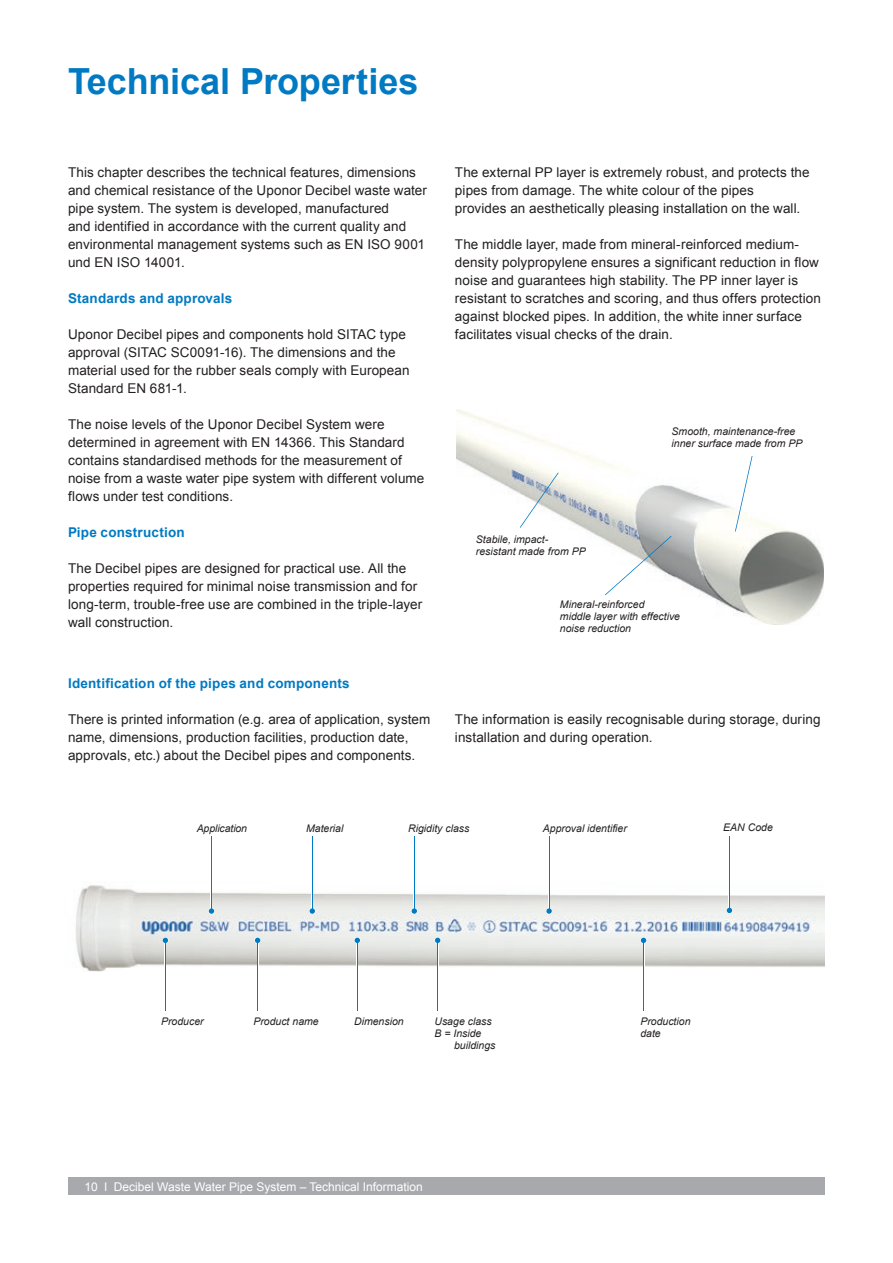
<style>
.page{position:relative;width:893px;height:1263px;background:#fff}
.page>*{position:absolute;margin:0;border:0;box-sizing:border-box;transform-origin:0 0}
.t1{font:700 36px "Arial";letter-spacing:-.005em;color:#007ac2}
.t2{font:13.5px/18px "Arial";letter-spacing:.005em;color:#231f20}
.t3{font:700 13.5px "Arial";letter-spacing:.015em;color:#007ac2}
.t4{font:12px "Arial";color:#fff}
.t5{font:italic 10.5px/12px "Arial";color:#231f20}
</style>
<div class="page">
<div style="left:68px;top:1178px;width:757px;height:17px;background:#a8a9ad"></div>
<img style="left:456px;top:409px;width:368px;height:215px">
<svg style="left:735px;top:456px;width:17px;height:75px"></svg>
<svg style="left:520px;top:472px;width:39px;height:56px"></svg>
<svg style="left:605px;top:536px;width:67px;height:59px"></svg>
<img style="left:75px;top:885px;width:750px;height:86px">
<svg style="left:208px;top:908px;width:7px;height:6px"></svg>
<hr style="left:211px;top:837px;width:1px;height:74px;background:#007ac2">
<hr style="left:356px;top:940px;width:2px;height:70px;background:#fff">
<svg style="left:354px;top:937px;width:6px;height:6px"></svg>
<hr style="left:357px;top:940px;width:1px;height:70px;background:#007ac2">
<hr style="left:164px;top:940px;width:2px;height:70px;background:#fff">
<svg style="left:162px;top:937px;width:7px;height:6px"></svg>
<hr style="left:165px;top:940px;width:1px;height:70px;background:#007ac2">
<hr style="left:311px;top:837px;width:2px;height:74px;background:#fff">
<svg style="left:309px;top:908px;width:6px;height:6px"></svg>
<hr style="left:312px;top:837px;width:1px;height:74px;background:#007ac2">
<hr style="left:257px;top:940px;width:2px;height:70px;background:#fff">
<svg style="left:254px;top:937px;width:7px;height:6px"></svg>
<hr style="left:257px;top:940px;width:1px;height:70px;background:#007ac2">
<hr style="left:413px;top:837px;width:2px;height:74px;background:#fff">
<svg style="left:411px;top:908px;width:6px;height:6px"></svg>
<hr style="left:414px;top:837px;width:1px;height:74px;background:#007ac2">
<hr style="left:437px;top:940px;width:2px;height:70px;background:#fff">
<svg style="left:434px;top:937px;width:7px;height:6px"></svg>
<hr style="left:437px;top:940px;width:1px;height:70px;background:#007ac2">
<hr style="left:548px;top:837px;width:2px;height:74px;background:#fff">
<svg style="left:546px;top:908px;width:6px;height:6px"></svg>
<hr style="left:549px;top:837px;width:1px;height:74px;background:#007ac2">
<svg style="left:640px;top:937px;width:7px;height:6px"></svg>
<hr style="left:643px;top:940px;width:1px;height:70px;background:#007ac2">
<hr style="left:728px;top:836px;width:2px;height:74px;background:#fff">
<svg style="left:726px;top:907px;width:7px;height:6px"></svg>
<hr style="left:729px;top:836px;width:1px;height:74px;background:#007ac2">
<h1 class="t1" style="left:68px;top:58px;width:352px">Technical Properties</h1>
<p class="t2" style="left:68px;top:163px;width:361px">This chapter describes the technical features, dimensions and chemical resistance of the Uponor Decibel waste water pipe system. The system is developed, manufactured<br>and identified in accordance with the current quality and environmental management systems such as EN ISO 9001 und EN ISO 14001.</p>
<p class="t3" style="left:68px;top:289px;width:166px">Standards and approvals</p>
<p class="t2" style="left:68px;top:325px;width:343px">Uponor Decibel pipes and components hold SITAC type approval (SITAC SC0091-16). The dimensions and the material used for the rubber seals comply with European Standard EN 681-1.</p>
<p class="t2" style="left:68px;top:415px;width:358px">The noise levels of the Uponor Decibel System were determined in agreement with EN 14366. This Standard contains standardised methods for the measurement of noise from a waste water pipe system with different volume flows under test conditions.</p>
<p class="t3" style="left:68px;top:523px;width:118px">Pipe construction</p>
<p class="t2" style="left:68px;top:559px;width:356px">The Decibel pipes are designed for practical use. All the properties required for minimal noise transmission and for long-term, trouble-free use are combined in the triple-layer wall construction.</p>
<p class="t3" style="left:68px;top:674px;width:283px">Identification of the pipes and components</p>
<p class="t2" style="left:455px;top:163px;width:356px">The external PP layer is extremely robust, and protects the pipes from damage. The white colour of the pipes<br>provides an aesthetically pleasing installation on the wall.</p>
<p class="t2" style="left:455px;top:235px;width:367px">The middle layer, made from mineral-reinforced medium&shy;density polypropylene ensures a significant reduction in flow noise and guarantees high stability. The PP inner layer is resistant to scratches and scoring, and thus offers protection against blocked pipes. In addition, the white inner surface facilitates visual checks of the drain.</p>
<p class="t5" style="left:476px;top:534px;width:111px">Stabile, impact&shy;resistant made from PP</p>
<p class="t5" style="left:672px;top:426px;width:132px">Smooth, maintenance-free inner surface made from PP</p>
<p class="t5" style="left:560px;top:599px;width:122px">Mineral-reinforced<br>middle layer with effective noise reduction</p>
<p class="t2" style="left:68px;top:711px;width:364px">There is printed information (e.g. area of application, system name, dimensions, production facilities, production date, approvals, etc.) about the Decibel pipes and components.</p>
<p class="t2" style="left:455px;top:711px;width:367px">The information is easily recognisable during storage, during installation and during operation.</p>
<p class="t5" style="left:197px;top:822px;width:52px">Application</p>
<p class="t5" style="left:306px;top:822px;width:39px">Material</p>
<p class="t5" style="left:408px;top:822px;width:63px">Rigidity class</p>
<p class="t5" style="left:543px;top:822px;width:86px">Approval identifier</p>
<p class="t5" style="left:723px;top:821px;width:51px">EAN Code</p>
<p class="t5" style="left:161px;top:1015px;width:44px">Producer</p>
<p class="t5" style="left:253px;top:1015px;width:67px">Product name</p>
<p class="t5" style="left:354px;top:1015px;width:51px">Dimension</p>
<p class="t5" style="left:434px;top:1015px;width:59px">Usage class</p>
<p class="t5" style="left:434px;top:1027px;width:48px">B = Inside</p>
<p class="t5" style="left:454px;top:1039px;width:43px">buildings</p>
<p class="t4" style="left:85px;top:1179px;width:340px">10 l Decibel Waste Water Pipe System – Technical Information</p>
<p class="t5" style="left:640px;top:1015px;width:52px">Production date</p>
</div>
